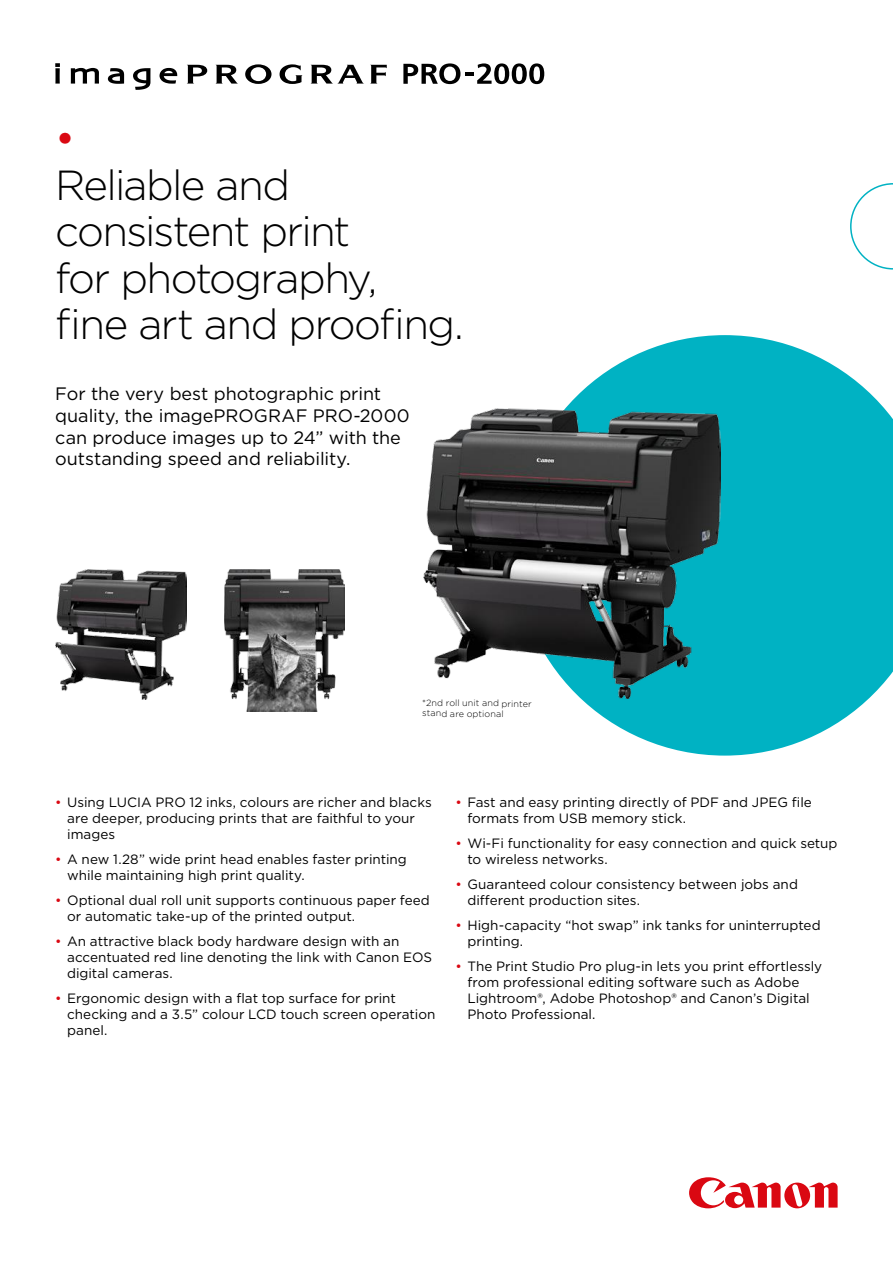
<style>
.page{position:relative;width:893px;height:1263px;background:#fff}
.page>*{position:absolute;margin:0;border:0;box-sizing:border-box;transform-origin:0 0}
.t1{font:300 42px/46.5px "Gotham";letter-spacing:-.04em;color:#000}
.t2{font:42px "Gotham";color:#da0812}
.t3{font:18px/21.8px "Gotham";color:#000}
.t4{font:13.5px/16.2px "Gotham";color:#000}
.t5{font:300 9px/10.6px "Gotham";color:#000}
.s1{color:#da0812}
</style>
<div class="page">
<svg style="left:689px;top:1177px;width:149px;height:31px"></svg>
<svg style="left:565px;top:335px;width:328px;height:421px;fill:#00b2c3"></svg>
<svg style="left:850px;top:183px;width:43px;height:87px"></svg>
<img style="left:423px;top:408px;width:297px;height:291px">
<img style="left:55px;top:569px;width:132px;height:130px">
<img style="left:224px;top:569px;width:121px;height:143px">
<svg style="left:187px;top:65px;width:20px;height:19px"></svg>
<svg style="left:215px;top:65px;width:23px;height:19px"></svg>
<svg style="left:245px;top:64px;width:26px;height:20px"></svg>
<svg style="left:280px;top:64px;width:23px;height:20px"></svg>
<svg style="left:310px;top:65px;width:54px;height:19px"></svg>
<svg style="left:370px;top:65px;width:17px;height:19px"></svg>
<svg style="left:55px;top:63px;width:5px;height:21px"></svg>
<svg style="left:71px;top:68px;width:28px;height:16px"></svg>
<svg style="left:108px;top:68px;width:16px;height:16px"></svg>
<svg style="left:133px;top:68px;width:17px;height:22px"></svg>
<svg style="left:160px;top:68px;width:17px;height:16px"></svg>
<svg style="left:403px;top:63px;width:141px;height:21px"></svg>
<h1 class="t2" style="left:55px;top:112px;width:22px">•</h1>
<h1 class="t1" style="left:55px;top:161px;width:410px">Reliable and consistent print<br>for photography,<br>fine art and proofing.</h1>
<h2 class="t3" style="left:55px;top:382px;width:356px">For the very best photographic print quality, the imagePROGRAF PRO-2000 can produce images up to 24” with the outstanding speed and reliability.</h2>
<p class="t5" style="left:422px;top:697px;width:111px;rotate:1deg">*2nd roll unit and printer stand are optional</p>
<p class="t4" style="left:67px;top:794px;width:366px;text-indent:-12px"><span class="s1">•</span> Using LUCIA PRO 12 inks, colours are richer and blacks are deeper, producing prints that are faithful to your images</p>
<p class="t4" style="left:67px;top:851px;width:341px;text-indent:-12px"><span class="s1">•</span> A new 1.28” wide print head enables faster printing while maintaining high print quality.</p>
<p class="t4" style="left:67px;top:892px;width:364px;text-indent:-12px"><span class="s1">•</span> Optional dual roll unit supports continuous paper feed or automatic take-up of the printed output.</p>
<p class="t4" style="left:67px;top:933px;width:366px;text-indent:-12px"><span class="s1">•</span> An attractive black body hardware design with an accentuated red line denoting the link with Canon EOS digital cameras.</p>
<p class="t4" style="left:67px;top:990px;width:370px;text-indent:-12px"><span class="s1">•</span> Ergonomic design with a flat top surface for print checking and a 3.5” colour LCD touch screen operation panel.</p>
<p class="t4" style="left:467px;top:794px;width:346px;text-indent:-12px"><span class="s1">•</span> Fast and easy printing directly of PDF and JPEG file formats from USB memory stick.</p>
<p class="t4" style="left:467px;top:835px;width:372px;text-indent:-12px"><span class="s1">•</span> Wi-Fi functionality for easy connection and quick setup to wireless networks.</p>
<p class="t4" style="left:467px;top:875px;width:332px;text-indent:-12px"><span class="s1">•</span> Guaranteed colour consistency between jobs and different production sites.</p>
<p class="t4" style="left:467px;top:916px;width:355px;text-indent:-12px"><span class="s1">•</span> High-capacity “hot swap” ink tanks for uninterrupted printing.</p>
<p class="t4" style="left:467px;top:957px;width:356px;text-indent:-12px"><span class="s1">•</span> The Print Studio Pro plug-in lets you print effortlessly from professional editing software such as Adobe Lightroom®, Adobe Photoshop® and Canon’s Digital Photo Professional.</p>
</div>
